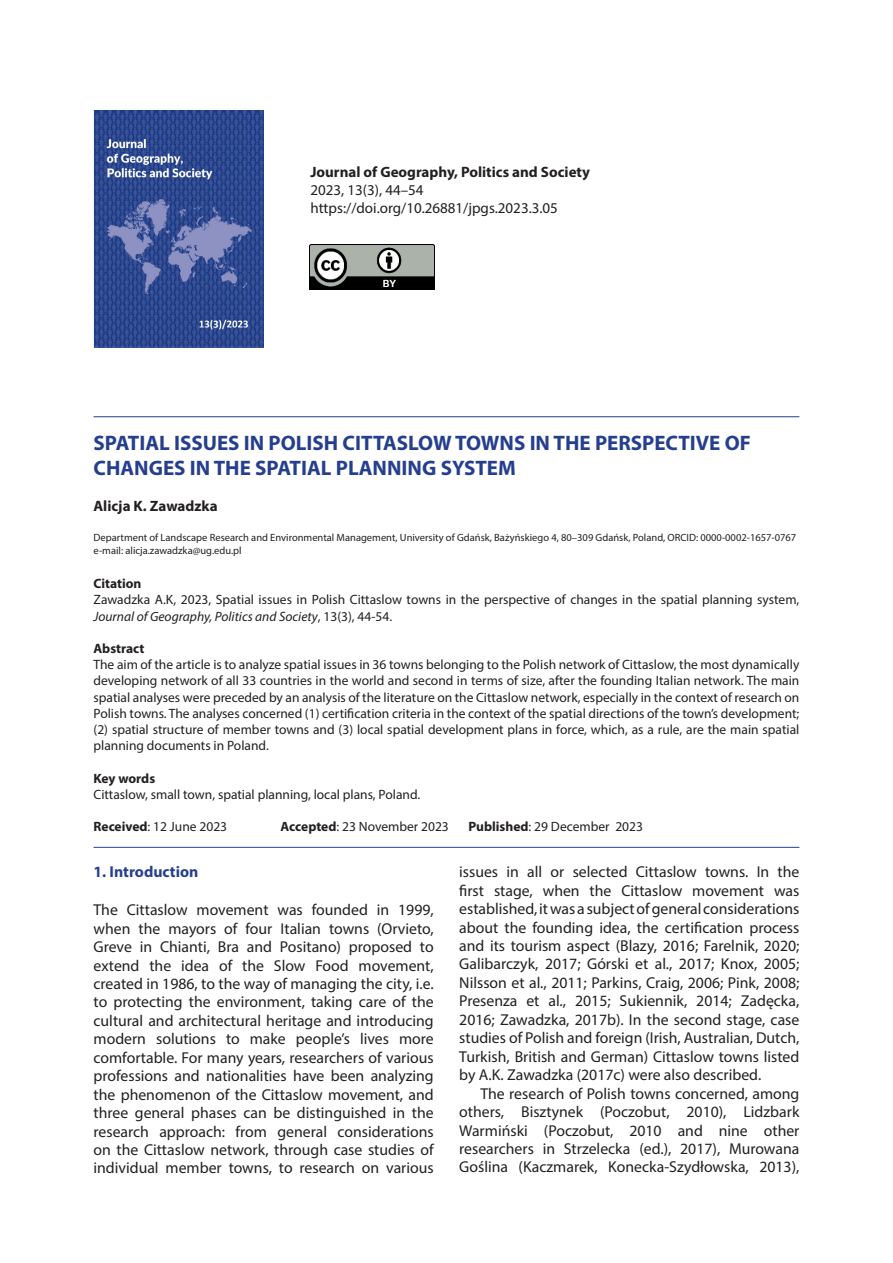
<style>
.page{position:relative;width:893px;height:1263px;background:#fff}
.page>*{position:absolute;margin:0;border:0;box-sizing:border-box;transform-origin:0 0}
.t1{font:700 21px/25.2px "Myriad Pro";color:#253f8e}
.t2{font:15.75px/18.5px "Myriad Pro";color:#231f20;text-align:justify}
.t3{font:700 15.75px "Myriad Pro";color:#253f8e}
.t4{font:15px/18px "Myriad Pro";color:#231f20}
.t5{font:700 15px "Myriad Pro";color:#231f20}
.t6{font:13.5px/16.2px "Myriad Pro";color:#231f20}
.t7{font:700 13.5px "Myriad Pro";color:#231f20}
.t8{font:10.5px "Myriad Pro";color:#231f20}
.s1{font-style:italic}
.s2{font-weight:700}
</style>
<div class="page">
<hr style="left:94px;top:416px;width:705px;height:1px;background:#253f8e">
<img style="left:309px;top:244px;width:125px;height:45px">
<hr style="left:94px;top:847px;width:705px;height:1px;background:#253f8e">
<img style="left:94px;top:111px;width:170px;height:236px">
<p class="t5" style="left:310px;top:162px;width:281px">Journal of Geography, Politics and Society</p>
<p class="t4" style="left:310px;top:181px;width:249px">2023, 13(3), 44–54 https://doi.org/10.26881/jpgs.2023.3.05</p>
<p class="t1" style="left:94px;top:429px;width:659px">SPATIAL ISSUES IN POLISH CITTASLOW TOWNS IN THE PERSPECTIVE OF<br>CHANGES IN THE SPATIAL PLANNING SYSTEM</p>
<p class="t5" style="left:94px;top:496px;width:126px">Alicja K. Zawadzka</p>
<p class="t8" style="left:94px;top:531px;width:704px">Department of Landscape Research and Environmental Management, University of Gdańsk, Bażyńskiego 4, 80–309 Gdańsk, Poland, ORCID: 0000-0002-1657-0767</p>
<p class="t8" style="left:94px;top:544px;width:150px">e-mail: alicja.zawadzka@ug.edu.pl</p>
<p class="t7" style="left:94px;top:575px;width:50px">Citation</p>
<p class="t6" style="left:94px;top:591px;width:707px">Zawadzka A.K, 2023, Spatial issues in Polish Cittaslow towns in the perspective of changes in the spatial planning system,<br><span class="s1">Journal of Geography, Politics and Society</span>, 13(3), 44-54.</p>
<p class="t7" style="left:94px;top:639px;width:53px">Abstract</p>
<p class="t6" style="left:94px;top:656px;width:707px;text-align:justify">The aim of the article is to analyze spatial issues in 36 towns belonging to the Polish network of Cittaslow, the most dynamically developing network of all 33 countries in the world and second in terms of size, after the founding Italian network. The main spatial analyses were preceded by an analysis of the literature on the Cittaslow network, especially in the context of research on Polish towns. The analyses concerned (1) certification criteria in the context of the spatial directions of the town’s development; (2) spatial structure of member towns and (3) local spatial development plans in force, which, as a rule, are the main spatial planning documents in Poland.</p>
<p class="t7" style="left:94px;top:769px;width:63px">Key words</p>
<p class="t6" style="left:94px;top:786px;width:328px">Cittaslow, small town, spatial planning, local plans, Poland.</p>
<p class="t6" style="left:94px;top:818px;width:135px"><span class="s2">Received</span>: 12 June 2023</p>
<p class="t6" style="left:281px;top:818px;width:170px"><span class="s2">Accepted</span>: 23 November 2023</p>
<p class="t6" style="left:469px;top:818px;width:176px"><span class="s2">Published</span>: 29 December 2023</p>
<p class="t3" style="left:94px;top:862px;width:106px">1. Introduction</p>
<p class="t2" style="left:94px;top:900px;width:342px">The Cittaslow movement was founded in 1999, when the mayors of four Italian towns (Orvieto, Greve in Chianti, Bra and Positano) proposed to extend the idea of the Slow Food movement, created in 1986, to the way of managing the city, i.e. to protecting the environment, taking care of the cultural and architectural heritage and introducing modern solutions to make people’s lives more comfortable. For many years, researchers of various professions and nationalities have been analyzing the phenomenon of the Cittaslow movement, and three general phases can be distinguished in the research approach: from general considerations on the Cittaslow network, through case studies of individual member towns, to research on various</p>
<p class="t2" style="left:459px;top:862px;width:342px">issues in all or selected Cittaslow towns. In the first stage, when the Cittaslow movement was established, it was a subject of general considerations about the founding idea, the certification process and its tourism aspect (Blazy, 2016; Farelnik, 2020; Galibarczyk, 2017; Górski et al., 2017; Knox, 2005; Nilsson et al., 2011; Parkins, Craig, 2006; Pink, 2008; Presenza et al., 2015; Sukiennik, 2014; Zadęcka, 2016; Zawadzka, 2017b). In the second stage, case studies of Polish and foreign (Irish, Australian, Dutch, Turkish, British and German) Cittaslow towns listed by A.K. Zawadzka (2017c) were also described.</p>
<p class="t2" style="left:459px;top:1084px;width:342px;text-indent:21px">The research of Polish towns concerned, among others, Bisztynek (Poczobut, 2010), Lidzbark Warmiński (Poczobut, 2010 and nine other researchers in Strzelecka (ed.), 2017), Murowana Goślina (Kaczmarek, Konecka-Szydłowska, 2013),</p>
</div>
